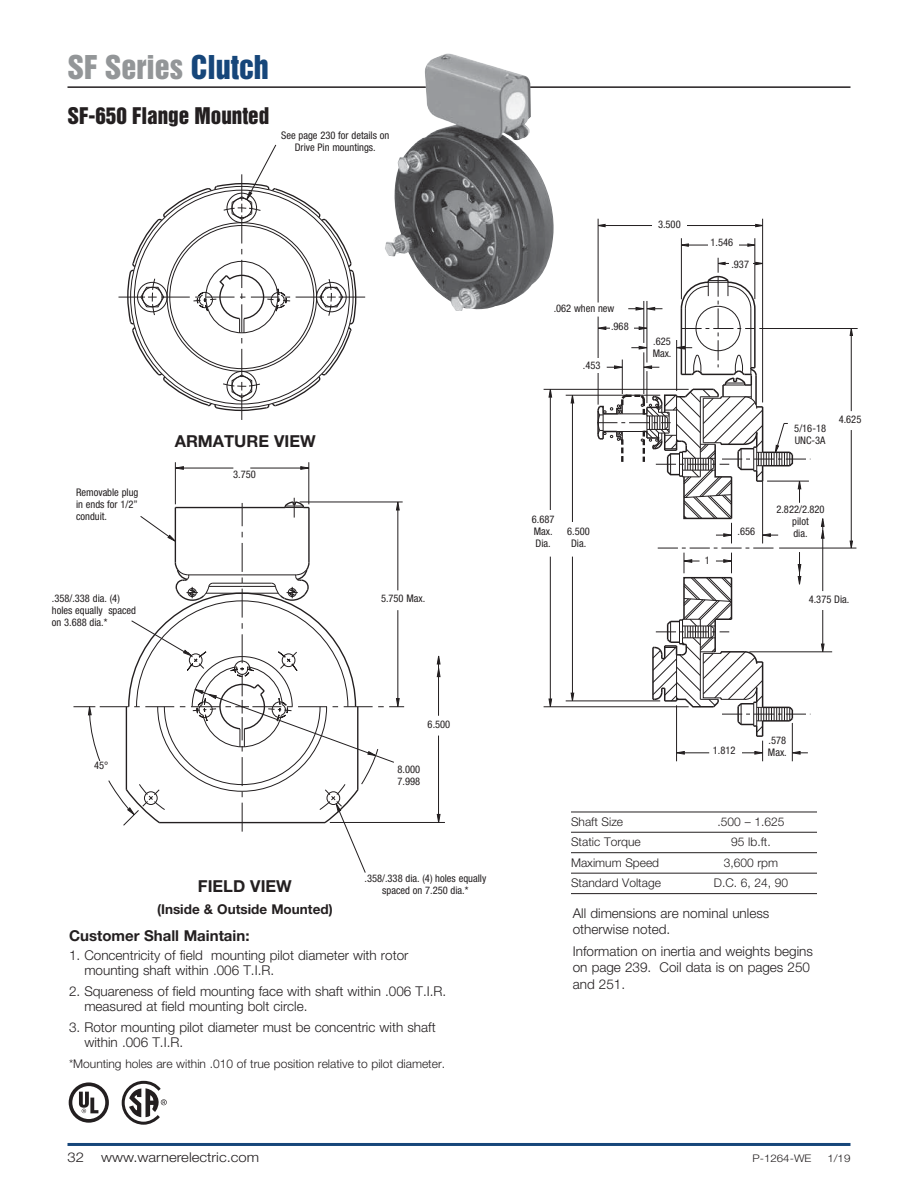
<style>
.page{position:relative;width:918px;height:1188px;background:#fff}
.page>*{position:absolute;margin:0;border:0;box-sizing:border-box;transform-origin:0 0}
.t1{font:30px "Helvetica Inserat LT Std";color:#939698}
.t2{font:21px "Helvetica Inserat LT Std";color:#231f20}
.t3{font:700 16.5px "Helvetica Neue LT Std";color:#231f20}
.t4{font:700 15px "Helvetica Neue LT Std";color:#231f20}
.t5{font:300 13.5px/15px "Helvetica Neue LT Std";color:#231f20}
.t6{font:300 13.5px "Helvetica Neue LT Std";color:#231f20;scale:1.1 1}
.t7{font:700 13.5px "Helvetica Neue LT Std";color:#231f20}
.t8{font:300 12px "Helvetica Neue LT Std";color:#231f20}
.t9{font:condensed 10.5px/12px "Helvetica Neue LT Std";color:#231f20}
.t10{font:300 10.5px "Helvetica Neue LT Std";color:#231f20;scale:1.1 1}
.s1{color:#16467a}
</style>
<div class="page">
<hr style="left:68px;top:86px;width:782px;height:2px;background:#231f20">
<hr style="left:68px;top:1143px;width:782px;height:3px;background:#16467a">
<hr style="left:571px;top:812px;width:246px;height:1px;background:#231f20">
<hr style="left:571px;top:832px;width:246px;height:1px;background:#231f20">
<hr style="left:571px;top:852px;width:246px;height:1px;background:#231f20">
<hr style="left:571px;top:873px;width:246px;height:1px;background:#231f20">
<hr style="left:571px;top:893px;width:246px;height:1px;background:#231f20">
<svg style="left:821px;top:518px;width:4px;height:21px"></svg>
<svg style="left:821px;top:643px;width:4px;height:9px"></svg>
<svg style="left:571px;top:693px;width:3px;height:8px"></svg>
<svg style="left:548px;top:698px;width:4px;height:9px"></svg>
<svg style="left:548px;top:388px;width:4px;height:10px"></svg>
<svg style="left:571px;top:394px;width:3px;height:10px"></svg>
<svg style="left:850px;top:540px;width:3px;height:8px"></svg>
<svg style="left:850px;top:329px;width:3px;height:7px"></svg>
<svg style="left:597px;top:224px;width:9px;height:3px"></svg>
<svg style="left:755px;top:224px;width:9px;height:3px"></svg>
<hr style="left:822px;top:526px;width:1px;height:65px;background:#231f20">
<hr style="left:605px;top:225px;width:47px;height:1px;background:#231f20">
<hr style="left:671px;top:225px;width:85px;height:1px;background:#231f20">
<hr style="left:749px;top:652px;width:83px;height:1px;background:#231f20">
<hr style="left:822px;top:610px;width:1px;height:34px;background:#231f20">
<hr style="left:566px;top:701px;width:94px;height:1px;background:#231f20">
<hr style="left:572px;top:557px;width:1px;height:136px;background:#231f20">
<hr style="left:544px;top:707px;width:145px;height:1px;background:#231f20">
<hr style="left:550px;top:557px;width:1px;height:142px;background:#231f20">
<hr style="left:550px;top:397px;width:1px;height:141px;background:#231f20">
<hr style="left:544px;top:389px;width:145px;height:1px;background:#231f20">
<hr style="left:851px;top:430px;width:1px;height:112px;background:#231f20">
<hr style="left:759px;top:328px;width:99px;height:1px;background:#231f20">
<hr style="left:779px;top:548px;width:77px;height:1px;background:#231f20">
<hr style="left:572px;top:403px;width:1px;height:135px;background:#231f20">
<hr style="left:566px;top:395px;width:94px;height:1px;background:#231f20">
<hr style="left:755px;top:238px;width:1px;height:61px;background:#231f20">
<hr style="left:681px;top:238px;width:1px;height:61px;background:#231f20">
<hr style="left:851px;top:335px;width:1px;height:76px;background:#231f20">
<svg style="left:595px;top:258px;width:216px;height:503px"></svg>
<svg style="left:739px;top:243px;width:17px;height:4px"></svg>
<svg style="left:680px;top:243px;width:28px;height:4px"></svg>
<hr style="left:598px;top:219px;width:1px;height:84px;background:#231f20">
<hr style="left:762px;top:219px;width:1px;height:183px;background:#231f20">
<div style="left:589px;top:358px;width:14px;height:16px;background:#fff"></div>
<div style="left:610px;top:320px;width:24px;height:14px;background:#fff"></div>
<div style="left:666px;top:218px;width:21px;height:14px;background:#fff"></div>
<div style="left:729px;top:254px;width:24px;height:14px;background:#fff"></div>
<div style="left:541px;top:510px;width:14px;height:33px;background:#fff"></div>
<div style="left:565px;top:522px;width:14px;height:20px;background:#fff"></div>
<div style="left:717px;top:744px;width:25px;height:15px;background:#fff"></div>
<svg style="left:119px;top:144px;width:246px;height:276px"></svg>
<hr style="left:438px;top:662px;width:1px;height:54px;background:#231f20">
<hr style="left:438px;top:736px;width:1px;height:81px;background:#231f20">
<hr style="left:330px;top:822px;width:115px;height:1px;background:#231f20">
<hr style="left:250px;top:468px;width:53px;height:1px;background:#231f20">
<hr style="left:181px;top:468px;width:52px;height:1px;background:#231f20">
<hr style="left:309px;top:462px;width:1px;height:42px;background:#231f20">
<hr style="left:175px;top:462px;width:1px;height:42px;background:#231f20">
<svg style="left:437px;top:655px;width:4px;height:22px"></svg>
<svg style="left:437px;top:814px;width:4px;height:8px"></svg>
<svg style="left:300px;top:466px;width:10px;height:4px"></svg>
<svg style="left:174px;top:466px;width:10px;height:4px"></svg>
<svg style="left:73px;top:498px;width:331px;height:375px"></svg>
<svg style="left:69px;top:1082px;width:40px;height:41px"></svg>
<svg style="left:121px;top:1080px;width:46px;height:45px"></svg>
<img style="left:385px;top:53px;width:170px;height:258px">
<h1 class="t1" style="left:67px;top:54px;width:203px">SF Series <span class="s1">Clutch</span></h1>
<h2 class="t2" style="left:67px;top:107px;width:203px">SF-650 Flange Mounted</h2>
<p class="t9" style="left:281px;top:130px;width:110px;text-align:center">See page 230 for details on<br>Drive Pin mountings.</p>
<p class="t3" style="left:175px;top:435px;width:142px">ARMATURE VIEW</p>
<p class="t9" style="left:76px;top:488px;width:64px;text-align:justify">Removable plug in ends for 1/2” conduit.</p>
<p class="t9" style="left:233px;top:470px;width:24px">3.750</p>
<p class="t9" style="left:52px;top:593px;width:70px">.358/.338 dia. (4)</p>
<p class="t9" style="left:381px;top:593px;width:46px">5.750 Max.</p>
<p class="t9" style="left:52px;top:605px;width:86px">holes equally spaced on 3.688 dia.*</p>
<p class="t9" style="left:94px;top:761px;width:16px">45°</p>
<p class="t9" style="left:428px;top:719px;width:24px">6.500</p>
<p class="t9" style="left:397px;top:764px;width:24px">8.000<br>7.998</p>
<p class="t3" style="left:198px;top:880px;width:95px">FIELD VIEW</p>
<p class="t7" style="left:157px;top:904px;width:177px">(Inside &amp; Outside Mounted)</p>
<p class="t9" style="left:365px;top:873px;width:123px;text-align:center">.358/.338 dia. (4) holes equally spaced on 7.250 dia.*</p>
<p class="t4" style="left:69px;top:931px;width:182px">Customer Shall Maintain:</p>
<p class="t5" style="left:84px;top:949px;width:326px;text-indent:-15px">1. Concentricity of field mounting pilot diameter with rotor mounting shaft within .006 T.I.R.</p>
<p class="t5" style="left:84px;top:985px;width:363px;text-indent:-15px">2. Squareness of field mounting face with shaft within .006 T.I.R. measured at field mounting bolt circle.</p>
<p class="t5" style="left:84px;top:1021px;width:353px;text-indent:-15px">3. Rotor mounting pilot diameter must be concentric with shaft within .006 T.I.R.</p>
<p class="t8" style="left:69px;top:1059px;width:378px">*Mounting holes are within .010 of true position relative to pilot diameter.</p>
<p class="t9" style="left:658px;top:219px;width:24px">3.500</p>
<p class="t9" style="left:554px;top:303px;width:62px">.062 when new</p>
<p class="t9" style="left:611px;top:321px;width:19px">.968</p>
<p class="t9" style="left:583px;top:360px;width:19px">.453</p>
<p class="t9" style="left:653px;top:336px;width:20px">.625<br>Max.</p>
<p class="t9" style="left:532px;top:515px;width:24px">6.687<br>Max.<br>Dia.</p>
<p class="t9" style="left:567px;top:527px;width:24px;text-align:center">6.500<br>Dia.</p>
<p class="t9" style="left:731px;top:232px;width:19px;line-height:21.9px;text-indent:-21px">1.546 .937</p>
<p class="t9" style="left:705px;top:555px;width:7px">1</p>
<p class="t9" style="left:794px;top:423px;width:33px">5/16-18<br>UNC-3A</p>
<p class="t9" style="left:839px;top:414px;width:24px">4.625</p>
<p class="t9" style="left:737px;top:527px;width:19px">.656</p>
<p class="t9" style="left:776px;top:504px;width:50px;text-align:center">2.822/2.820 pilot<br>dia.</p>
<p class="t9" style="left:809px;top:594px;width:42px">4.375 Dia.</p>
<p class="t9" style="left:713px;top:746px;width:24px">1.812</p>
<p class="t9" style="left:768px;top:735px;width:20px">.578<br>Max.</p>
<p class="t8" style="left:571px;top:817px;width:54px">Shaft Size</p>
<p class="t8" style="left:718px;top:817px;width:68px">.500 – 1.625</p>
<p class="t8" style="left:571px;top:838px;width:71px">Static Torque</p>
<p class="t8" style="left:731px;top:838px;width:41px">95 lb.ft.</p>
<p class="t8" style="left:571px;top:858px;width:90px">Maximum Speed</p>
<p class="t8" style="left:724px;top:858px;width:56px">3,600 rpm</p>
<p class="t8" style="left:571px;top:879px;width:91px">Standard Voltage</p>
<p class="t8" style="left:714px;top:879px;width:76px">D.C. 6, 24, 90</p>
<p class="t5" style="left:573px;top:906px;width:198px;line-height:16.2px">All dimensions are nominal unless otherwise noted.</p>
<p class="t5" style="left:573px;top:945px;width:242px;line-height:16.2px">Information on inertia and weights begins on page 239. Coil data is on pages 250 and 251.</p>
<p class="t6" style="left:68px;top:1152px;width:17px">32</p>
<p class="t6" style="left:101px;top:1152px;width:145px">www.warnerelectric.com</p>
<p class="t10" style="left:752px;top:1154px;width:55px">P-1264-WE</p>
<p class="t10" style="left:827px;top:1154px;width:23px">1/19</p>
</div>
